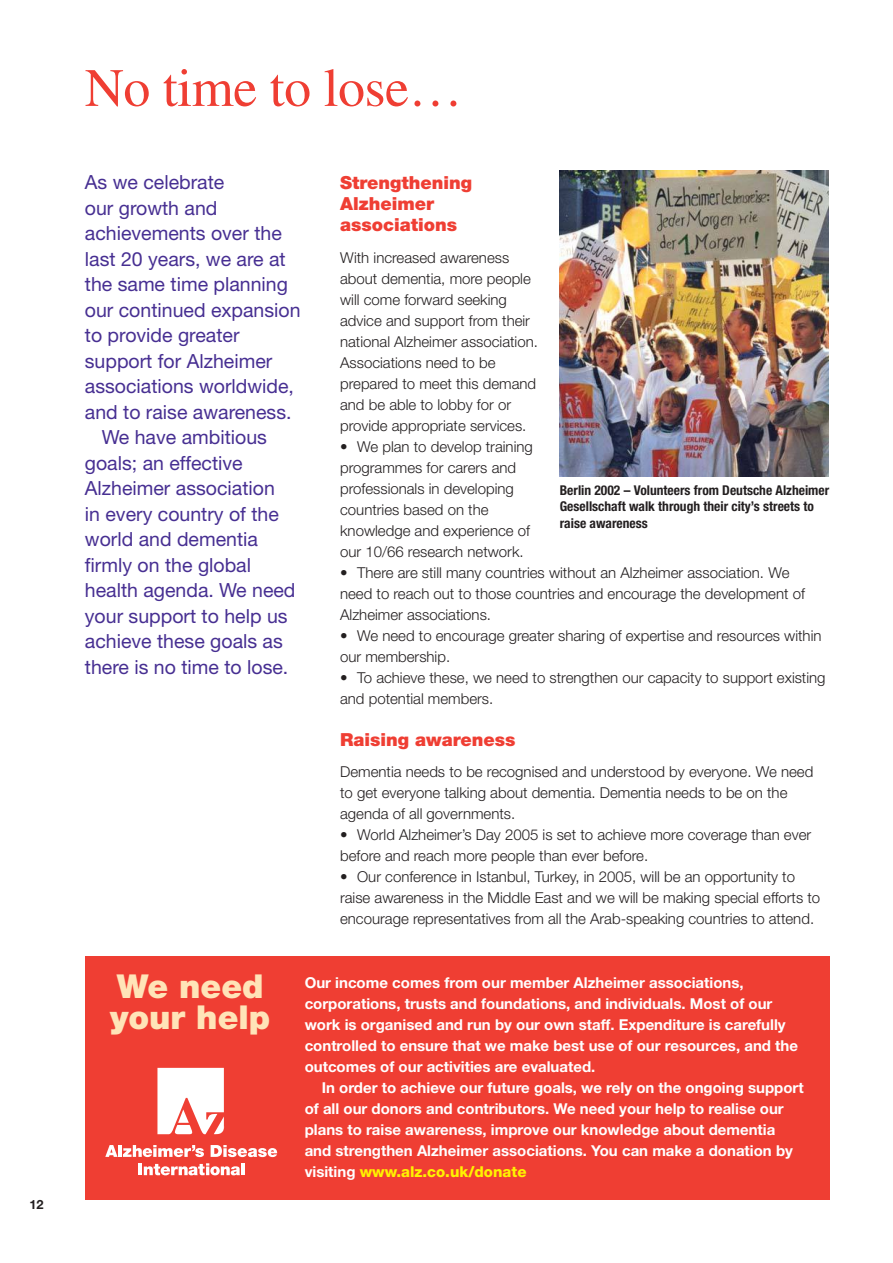
<style>
.page{position:relative;width:893px;height:1263px;background:#fff}
.page>*{position:absolute;margin:0;border:0;box-sizing:border-box;transform-origin:0 0}
.t1{font:54px "Times";letter-spacing:-.01em;color:#ef3e33}
.t2{font:900 33px/31.5px "Helvetica Neue";color:#ffe4b8}
.t3{font:19.5px "Helvetica Neue";color:#472f92}
.t4{font:900 18px/21px "Helvetica Neue";color:#ef3e33}
.t5{font:300 15px/21px "Helvetica Neue";color:#231f20}
.t6{font:700 15px/21px "Helvetica Neue";color:#fff}
.t7{font:700 condensed 13.5px/16.5px "Helvetica Neue";color:#231f20}
.t8{font:700 12.75px "Helvetica Neue";color:#231f20}
.s1{font-weight:800;color:#fff200}
</style>
<div class="page">
<img style="left:559px;top:171px;width:269px;height:305px">
<div style="left:85px;top:956px;width:744px;height:243px;background:#ef3e33"></div>
<svg style="left:105px;top:1145px;width:99px;height:12px"></svg>
<svg style="left:210px;top:1145px;width:67px;height:12px"></svg>
<hr style="left:138px;top:1163px;width:4px;height:12px;background:#fff">
<svg style="left:144px;top:1163px;width:96px;height:12px"></svg>
<hr style="left:241px;top:1163px;width:4px;height:12px;background:#fff">
<svg style="left:157px;top:1068px;width:67px;height:66px;background:#fce3e1"></svg>
<p class="t8" style="left:30px;top:1200px;width:16px">12</p>
<h1 class="t1" style="left:85px;top:68px;width:379px">No time to lose…</h1>
<h3 class="t3" style="left:85px;top:175px;width:141px">As we celebrate</h3>
<h3 class="t3" style="left:85px;top:201px;width:134px">our growth and</h3>
<h3 class="t3" style="left:85px;top:226px;width:198px">achievements over the</h3>
<h3 class="t3" style="left:85px;top:252px;width:202px">last 20 years, we are at</h3>
<h3 class="t3" style="left:85px;top:277px;width:205px">the same time planning</h3>
<h3 class="t3" style="left:85px;top:303px;width:217px">our continued expansion</h3>
<h3 class="t3" style="left:85px;top:328px;width:156px">to provide greater</h3>
<h3 class="t3" style="left:85px;top:354px;width:189px">support for Alzheimer</h3>
<h3 class="t3" style="left:85px;top:379px;width:211px">associations worldwide,</h3>
<h3 class="t3" style="left:85px;top:405px;width:208px">and to raise awareness.</h3>
<h3 class="t3" style="left:102px;top:430px;width:167px">We have ambitious</h3>
<h3 class="t3" style="left:85px;top:456px;width:159px">goals; an effective</h3>
<h3 class="t3" style="left:85px;top:481px;width:191px">Alzheimer association</h3>
<h3 class="t3" style="left:85px;top:507px;width:195px">in every country of the</h3>
<h3 class="t3" style="left:85px;top:532px;width:175px">world and dementia</h3>
<h3 class="t3" style="left:85px;top:558px;width:168px">firmly on the global</h3>
<h3 class="t3" style="left:85px;top:583px;width:212px">health agenda. We need</h3>
<h3 class="t3" style="left:85px;top:609px;width:204px">your support to help us</h3>
<h3 class="t3" style="left:85px;top:634px;width:199px">achieve these goals as</h3>
<h3 class="t3" style="left:85px;top:660px;width:205px">there is no time to lose.</h3>
<p class="t4" style="left:340px;top:174px;width:134px">Strengthening<br>Alzheimer associations</p>
<p class="t5" style="left:340px;top:248px;width:199px">With increased awareness about dementia, more people will come forward seeking advice and support from their national Alzheimer association.<br>Associations need to be prepared to meet this demand and be able to lobby for or provide appropriate services.</p>
<p class="t5" style="left:340px;top:437px;width:194px">• We plan to develop training programmes for carers and professionals in developing countries based on the knowledge and experience of our 10/66 research network.</p>
<p class="t5" style="left:340px;top:563px;width:466px">• There are still many countries without an Alzheimer association. We need to reach out to those countries and encourage the development of<br>Alzheimer associations.</p>
<p class="t5" style="left:340px;top:626px;width:483px">• We need to encourage greater sharing of expertise and resources within our membership.</p>
<p class="t5" style="left:340px;top:668px;width:487px">• To achieve these, we need to strengthen our capacity to support existing and potential members.</p>
<p class="t4" style="left:340px;top:730px;width:177px">Raising awareness</p>
<p class="t5" style="left:340px;top:763px;width:474px">Dementia needs to be recognised and understood by everyone. We need to get everyone talking about dementia. Dementia needs to be on the agenda of all governments.</p>
<p class="t5" style="left:340px;top:826px;width:472px">• World Alzheimer’s Day 2005 is set to achieve more coverage than ever before and reach more people than ever before.</p>
<p class="t5" style="left:340px;top:868px;width:481px">• Our conference in Istanbul, Turkey, in 2005, will be an opportunity to raise awareness in the Middle East and we will be making special efforts to encourage representatives from all the Arab-speaking countries to attend.</p>
<p class="t7" style="left:559px;top:483px;width:271px">Berlin 2002 – Volunteers from Deutsche Alzheimer<br>Gesellschaft walk through their city’s streets to raise awareness</p>
<h2 class="t2" style="left:110px;top:973px;width:162px">We need your help</h2>
<p class="t6" style="left:305px;top:974px;width:495px">Our income comes from our member Alzheimer associations, corporations, trusts and foundations, and individuals. Most of our work is organised and run by our own staff. Expenditure is carefully controlled to ensure that we make best use of our resources, and the outcomes of our activities are evaluated.</p>
<p class="t6" style="left:305px;top:1079px;width:500px;text-indent:17px">In order to achieve our future goals, we rely on the ongoing support of all our donors and contributors. We need your help to realise our plans to raise awareness, improve our knowledge about dementia and strengthen Alzheimer associations. You can make a donation by visiting <span class="s1">www.alz.co.uk/donate</span></p>
</div>
